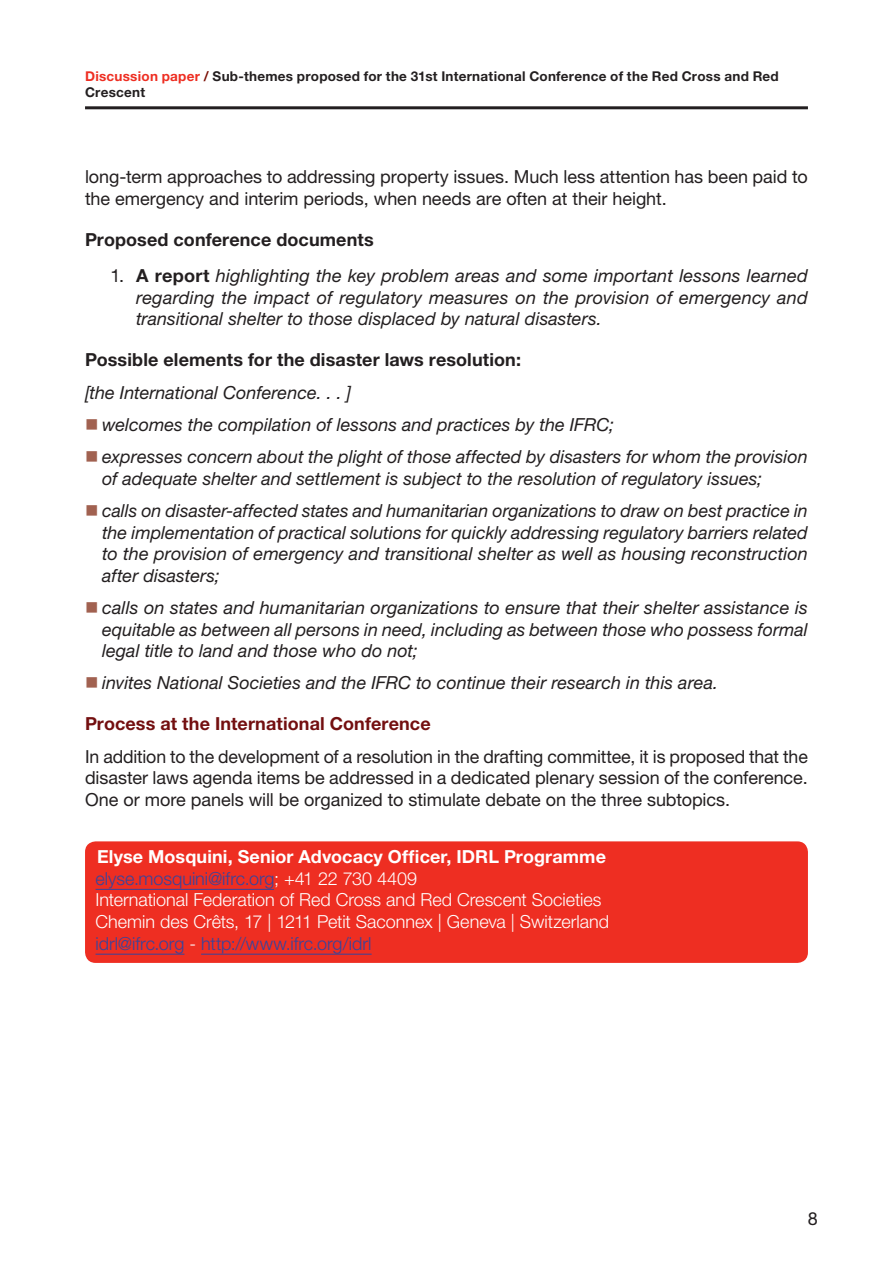
<style>
.page{position:relative;width:893px;height:1263px;background:#fff}
.page>*{position:absolute;margin:0;border:0;box-sizing:border-box;transform-origin:0 0}
.List_bulleted_1{font:italic 18px/21.6px "Helvetica Neue LT Std";color:#231f20;text-align:justify}
.t1{font:18px/21.6px "Helvetica Neue LT Std";letter-spacing:-.005em;color:#231f20}
.t2{font:300 18px/21.6px "Helvetica Neue LT Std";color:#fff}
.List_numbered_1{font:italic 18px/21.6px "Helvetica Neue LT Std";color:#231f20;text-align:justify}
.Heading_3{font:700 18px "Helvetica Neue LT Std";letter-spacing:.005em;color:#231f20}
.Heading_2{font:700 18px "Helvetica Neue LT Std";letter-spacing:.005em;color:#730f10}
.t3{font:700 13.5px/16.2px "Helvetica Neue LT Std";letter-spacing:.02em;color:#231f20}
.s1{color:#ee2e22}
.s2{color:#790b00}
.s3{font-style:normal}
.s4{font-weight:700;font-style:normal}
.s5{color:#a16150}
.s6{font-weight:700}
.s7{color:#37449c}
</style>
<div class="page">
<hr style="left:85px;top:106px;width:723px;height:3px;background:#231f20">
<div style="left:85px;top:841px;width:723px;height:122px;background:#ee2e22;border-radius:11px"></div>
<hr style="left:96px;top:889px;width:178px;height:1px;background:#37449c">
<hr style="left:96px;top:954px;width:88px;height:1px;background:#37449c">
<hr style="left:201px;top:954px;width:171px;height:1px;background:#37449c">
<p class="t3" style="left:85px;top:68px;width:695px"><span class="s1">Discussion paper</span> <span class="s2">/</span> Sub-themes proposed for the 31st International Conference of the Red Cross and Red<br>Crescent</p>
<p class="t1" style="left:85px;top:165px;width:724px">long-term approaches to addressing property issues. Much less attention has been paid to the emergency and interim periods, when needs are often at their height.</p>
<p class="Heading_3" style="left:85px;top:228px;width:290px">Proposed conference documents</p>
<p class="List_numbered_1" style="left:136px;top:265px;width:673px;text-indent:-26px"><span class="s3">1.</span> <span class="s4">A report</span> highlighting the key problem areas and some important lessons learned regarding the impact of regulatory measures on the provision of emergency and transitional shelter to those displaced by natural disasters.</p>
<p class="Heading_3" style="left:85px;top:349px;width:437px">Possible elements for the disaster laws resolution:</p>
<p class="List_bulleted_1" style="left:85px;top:381px;width:268px">[the International Conference. . . ]</p>
<p class="List_bulleted_1" style="left:85px;top:413px;width:530px"><span class="s5">■</span> welcomes the compilation of lessons and practices by the IFRC;</p>
<p class="List_bulleted_1" style="left:102px;top:446px;width:707px;text-indent:-17px"><span class="s5">■</span> expresses concern about the plight of those affected by disasters for whom the provision of adequate shelter and settlement is subject to the resolution of regulatory issues;</p>
<p class="List_bulleted_1" style="left:102px;top:499px;width:707px;text-indent:-17px"><span class="s5">■</span> calls on disaster-affected states and humanitarian organizations to draw on best practice in the implementation of practical solutions for quickly addressing regulatory barriers related to the provision of emergency and transitional shelter as well as housing reconstruction after disasters;</p>
<p class="List_bulleted_1" style="left:102px;top:596px;width:707px;text-indent:-17px"><span class="s5">■</span> calls on states and humanitarian organizations to ensure that their shelter assistance is equitable as between all persons in need, including as between those who possess formal legal title to land and those who do not;</p>
<p class="List_bulleted_1" style="left:85px;top:672px;width:635px"><span class="s5">■</span> invites National Societies and the IFRC to continue their research in this area.</p>
<p class="Heading_2" style="left:85px;top:713px;width:347px">Process at the International Conference</p>
<p class="t1" style="left:85px;top:745px;width:724px;text-align:justify">In addition to the development of a resolution in the drafting committee, it is proposed that the disaster laws agenda items be addressed in a dedicated plenary session of the conference.<br>One or more panels will be organized to stimulate debate on the three subtopics.</p>
<p class="t2" style="left:96px;top:846px;width:515px"><span class="s6">Elyse Mosquini, Senior Advocacy Officer, IDRL Programme </span><span class="s7">elyse.mosquini@ifrc.org</span>; +41 22 730 4409<br>International Federation of Red Cross and Red Crescent Societies Chemin des Crêts, 17 | 1211 Petit Saconnex | Geneva | Switzerland <span class="s7">idrl@ifrc.org</span> - <span class="s7">http://www.ifrc.org/idrl</span></p>
<p class="t1" style="left:808px;top:1207px;width:12px">8</p>
</div>
